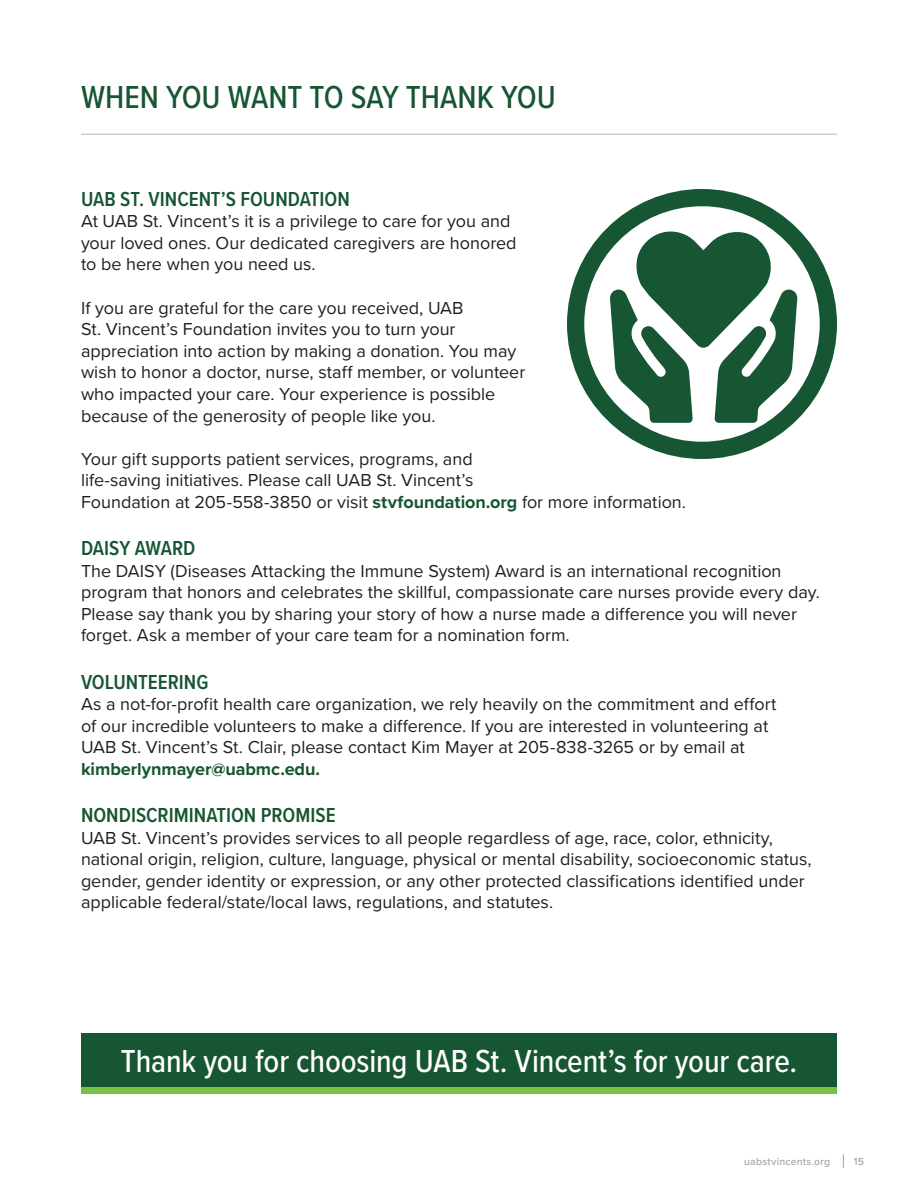
<style>
.page{position:relative;width:918px;height:1188px;background:#fff}
.page>*{position:absolute;margin:0;border:0;box-sizing:border-box;transform-origin:0 0}
.t1{font:500 33px "Proxima Nova Cond";letter-spacing:-.005em;color:#fff}
.t2{font:500 33px "Proxima Nova Cond";letter-spacing:-.005em;color:#175632}
.t3{font:600 21px "Proxima Nova Cond";color:#175632}
.t4{font:18px/21.6px "Proxima Nova";color:#231f20}
.t5{font:700 18px "Proxima Nova";color:#175632}
.t6{font:500 10.5px "Proxima Nova";letter-spacing:.02em;color:#a0a1a5}
.s1{font-weight:700;color:#175632}
</style>
<div class="page">
<svg style="left:843px;top:1154px;width:1px;height:14px"></svg>
<hr style="left:81px;top:134px;width:756px;height:1px;background:#cdced0">
<div style="left:81px;top:1033px;width:756px;height:54px;background:#175632"></div>
<div style="left:81px;top:1087px;width:756px;height:7px;background:#79c142"></div>
<svg style="left:567px;top:189px;width:270px;height:270px"></svg>
<svg style="left:610px;top:226px;width:187px;height:197px"></svg>
<h1 class="t2" style="left:81px;top:73px;width:476px">WHEN YOU WANT TO SAY THANK YOU</h1>
<p class="t3" style="left:81px;top:183px;width:270px">UAB ST. VINCENT’S FOUNDATION</p>
<p class="t4" style="left:81px;top:210px;width:437px">At UAB St. Vincent’s it is a privilege to care for you and your loved ones. Our dedicated caregivers are honored to be here when you need us.</p>
<p class="t4" style="left:81px;top:296px;width:446px">If you are grateful for the care you received, UAB<br>St. Vincent’s Foundation invites you to turn your appreciation into action by making a donation. You may wish to honor a doctor, nurse, staff member, or volunteer who impacted your care. Your experience is possible because of the generosity of people like you.</p>
<p class="t4" style="left:81px;top:447px;width:607px">Your gift supports patient services, programs, and<br>life-saving initiatives. Please call UAB St. Vincent’s<br>Foundation at 205-558-3850 or visit <span class="s1">stvfoundation.org</span> for more information.</p>
<p class="t3" style="left:81px;top:533px;width:116px">DAISY AWARD</p>
<p class="t4" style="left:81px;top:559px;width:740px">The DAISY (Diseases Attacking the Immune System) Award is an international recognition program that honors and celebrates the skillful, compassionate care nurses provide every day.<br>Please say thank you by sharing your story of how a nurse made a difference you will never forget. Ask a member of your care team for a nomination form.</p>
<p class="t3" style="left:81px;top:666px;width:129px">VOLUNTEERING</p>
<p class="t4" style="left:81px;top:693px;width:697px">As a not-for-profit health care organization, we rely heavily on the commitment and effort of our incredible volunteers to make a difference. If you are interested in volunteering at<br>UAB St. Vincent’s St. Clair, please contact Kim Mayer at 205-838-3265 or by email at</p>
<p class="t5" style="left:81px;top:756px;width:241px">kimberlynmayer@uabmc.edu.</p>
<p class="t3" style="left:81px;top:800px;width:256px">NONDISCRIMINATION PROMISE</p>
<p class="t4" style="left:81px;top:826px;width:732px">UAB St. Vincent’s provides services to all people regardless of age, race, color, ethnicity, national origin, religion, culture, language, physical or mental disability, socioeconomic status, gender, gender identity or expression, or any other protected classifications identified under applicable federal/state/local laws, regulations, and statutes.</p>
<h1 class="t1" style="left:121px;top:1036px;width:678px">Thank you for choosing UAB St. Vincent’s for your care.</h1>
<p class="t6" style="left:744px;top:1154px;width:87px">uabstvincents.org</p>
<p class="t6" style="left:854px;top:1154px;width:12px">15</p>
</div>
